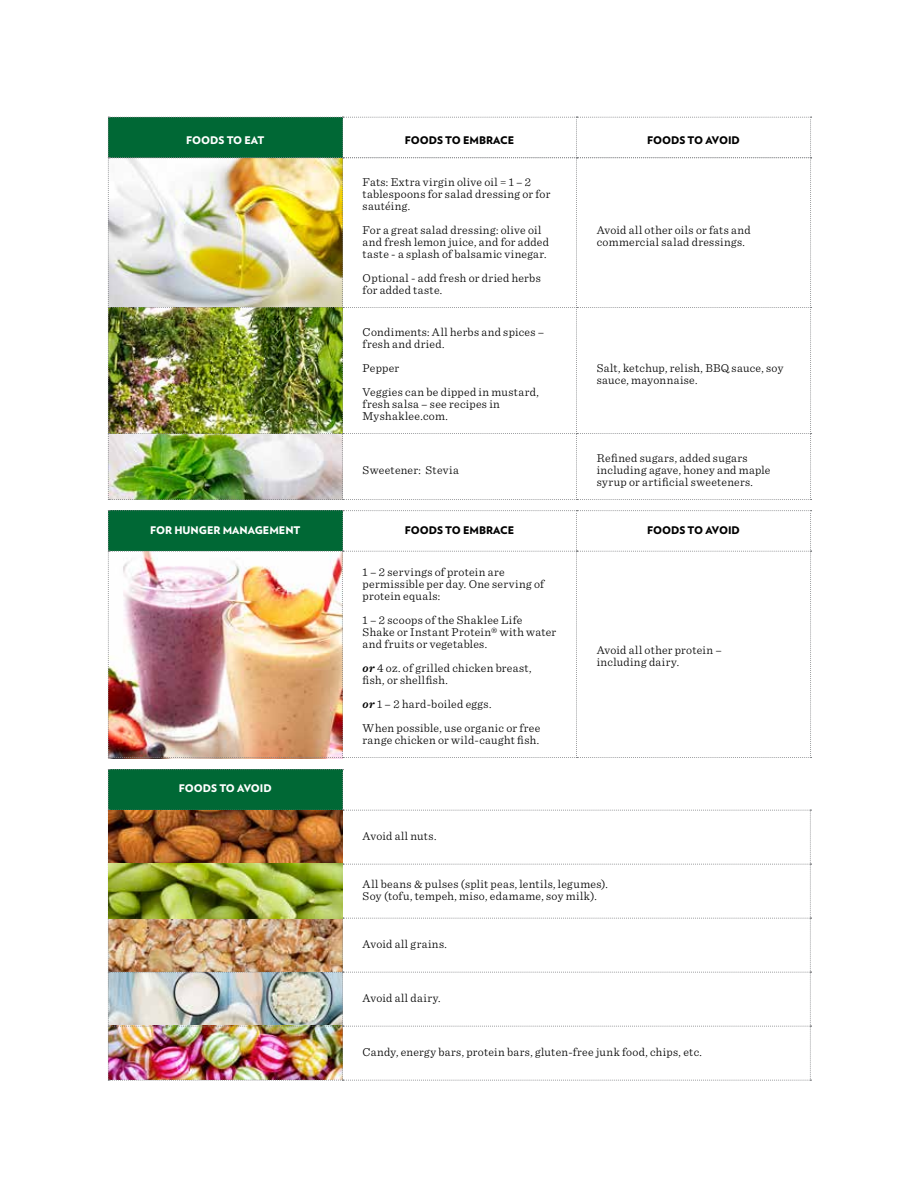
<style>
.page{position:relative;width:918px;height:1188px;background:#fff}
.page>*{position:absolute;margin:0;border:0;box-sizing:border-box;transform-origin:0 0}
.t1{font:300 12px/12px "Sentinel";letter-spacing:.025em;color:#000}
.t2{font:900 10.5px "Verlag";color:#000}
.t3{font:900 10.5px "Verlag";color:#fff}
.s1{font-weight:600;font-style:italic}
</style>
<div class="page">
<img style="left:108px;top:117px;width:704px;height:383px">
<img style="left:108px;top:510px;width:704px;height:248px">
<img style="left:108px;top:769px;width:703px;height:312px">
<p class="t3" style="left:186px;top:132px;width:80px">FOODS TO EAT</p>
<p class="t2" style="left:405px;top:132px;width:111px">FOODS TO EMBRACE</p>
<p class="t2" style="left:647px;top:132px;width:94px">FOODS TO AVOID</p>
<p class="t1" style="left:363px;top:175px;width:189px">Fats: Extra virgin olive oil = 1 – 2 tablespoons for salad dressing or for sautéing.</p>
<p class="t1" style="left:363px;top:223px;width:188px">For a great salad dressing: olive oil and fresh lemon juice, and for added taste - a splash of balsamic vinegar.</p>
<p class="t1" style="left:363px;top:271px;width:180px">Optional - add fresh or dried herbs for added taste.</p>
<p class="t1" style="left:597px;top:223px;width:155px">Avoid all other oils or fats and commercial salad dressings.</p>
<p class="t1" style="left:363px;top:325px;width:183px">Condiments: All herbs and spices – fresh and dried.</p>
<p class="t1" style="left:363px;top:355px;width:178px;line-height:24px">Pepper<br>Veggies can be dipped in mustard,</p>
<p class="t1" style="left:363px;top:397px;width:139px">fresh salsa – see recipes in<br>Myshaklee.com.</p>
<p class="t1" style="left:363px;top:463px;width:98px">Sweetener: Stevia</p>
<p class="t1" style="left:597px;top:361px;width:188px">Salt, ketchup, relish, BBQ sauce, soy sauce, mayonnaise.</p>
<p class="t1" style="left:597px;top:451px;width:175px">Refined sugars, added sugars including agave, honey and maple syrup or artificial sweeteners.</p>
<p class="t3" style="left:150px;top:522px;width:152px">FOR HUNGER MANAGEMENT</p>
<p class="t2" style="left:405px;top:522px;width:111px">FOODS TO EMBRACE</p>
<p class="t2" style="left:647px;top:522px;width:94px">FOODS TO AVOID</p>
<p class="t1" style="left:363px;top:565px;width:183px">1 – 2 servings of protein are permissible per day. One serving of protein equals:</p>
<p class="t1" style="left:363px;top:613px;width:195px">1 – 2 scoops of the Shaklee Life<br>Shake or Instant Protein® with water and fruits or vegetables.</p>
<p class="t1" style="left:363px;top:661px;width:170px"><span class="s1">or</span> 4 oz. of grilled chicken breast, fish, or shellfish.</p>
<p class="t1" style="left:363px;top:691px;width:179px;line-height:24px"><span class="s1">or</span> 1 – 2 hard-boiled eggs.<br>When possible, use organic or free</p>
<p class="t1" style="left:363px;top:733px;width:178px">range chicken or wild-caught fish.</p>
<p class="t1" style="left:597px;top:643px;width:127px">Avoid all other protein – including dairy.</p>
<p class="t3" style="left:179px;top:780px;width:94px">FOODS TO AVOID</p>
<p class="t1" style="left:363px;top:829px;width:75px">Avoid all nuts.</p>
<p class="t1" style="left:363px;top:877px;width:247px">All beans &amp; pulses (split peas, lentils, legumes).<br>Soy (tofu, tempeh, miso, edamame, soy milk).</p>
<p class="t1" style="left:363px;top:937px;width:86px">Avoid all grains.</p>
<p class="t1" style="left:363px;top:991px;width:80px">Avoid all dairy.</p>
<p class="t1" style="left:363px;top:1045px;width:341px">Candy, energy bars, protein bars, gluten-free junk food, chips, etc.</p>
</div>
